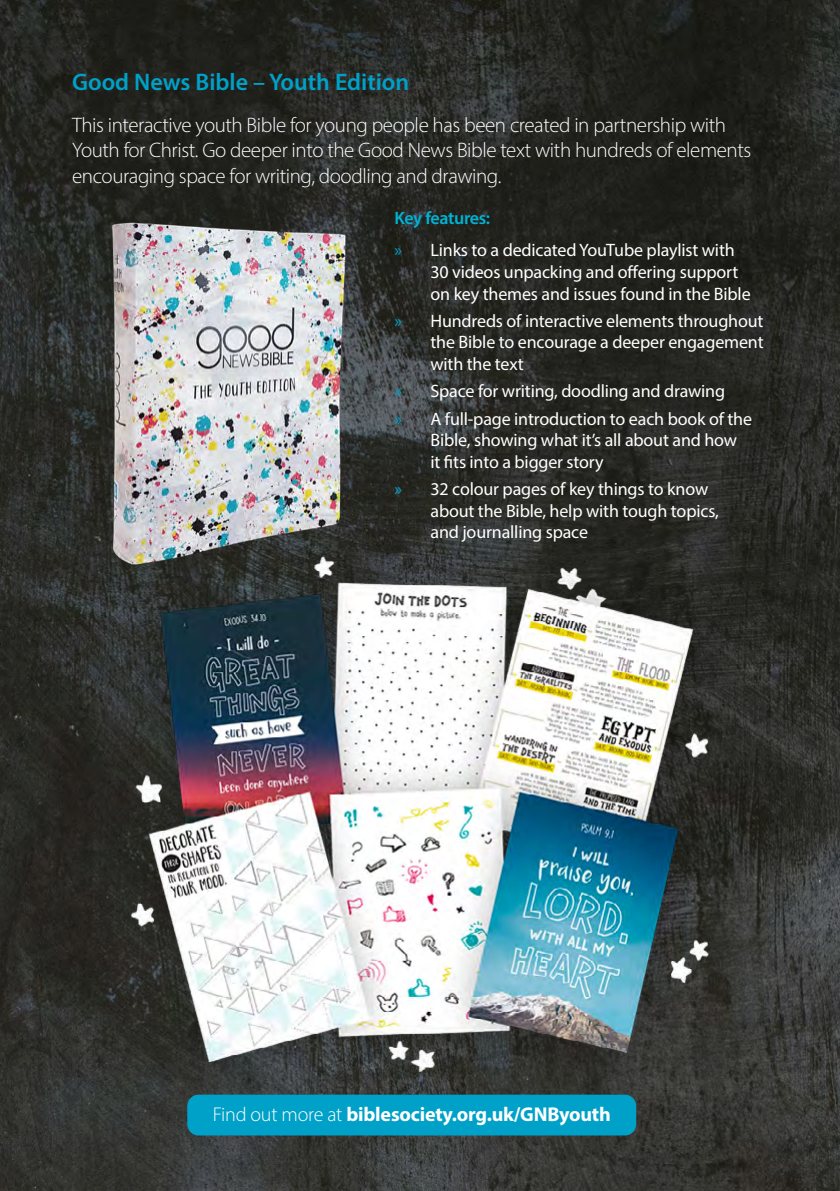
<style>
.page{position:relative;width:840px;height:1191px;background:#fff}
.page>*{position:absolute;margin:0;border:0;box-sizing:border-box;transform-origin:0 0}
.t1{font:600 24px "Myriad Pro";color:#00a1c8}
.t2{font:300 21px/25.2px "Myriad Pro";letter-spacing:-.02em;color:#fff}
.t3{font:700 20px "Myriad Pro";letter-spacing:-.01em;color:#fff}
.t4{font:18px/21.6px "Myriad Pro";letter-spacing:-.01em;color:#fff}
.s1{font-weight:600;color:#00b3d4}
.s2{color:#00a1c8}
.s3{font-weight:300}
</style>
<div class="page">
<img style="left:0;top:0;width:839px;height:1191px">
<img style="left:82px;top:204px;width:282px;height:365px">
<img style="left:117px;top:549px;width:605px;height:527px">
<div style="left:187px;top:1094px;width:449px;height:41px;background:#00a1c8;border-radius:11px"></div>
<h1 class="t1" style="left:72px;top:67px;width:338px">Good News Bible – Youth Edition</h1>
<p class="t2" style="left:72px;top:112px;width:680px">This interactive youth Bible for young people has been created in partnership with<br>Youth for Christ. Go deeper into the Good News Bible text with hundreds of elements encouraging space for writing, doodling and drawing.</p>
<p class="t4" style="left:394px;top:201px;width:341px;line-height:32.8px"><span class="s1">Key features:<br></span><span class="s2">»</span> Links to a dedicated YouTube playlist with</p>
<p class="t4" style="left:430px;top:261px;width:321px">30 videos unpacking and offering support on key themes and issues found in the Bible</p>
<p class="t4" style="left:430px;top:310px;width:334px;text-align:justify;text-indent:-36px"><span class="s2">»</span> Hundreds of interactive elements throughout the Bible to encourage a deeper engagement with the text</p>
<p class="t4" style="left:394px;top:377px;width:359px;line-height:27.2px"><span class="s2">»</span> Space for writing, doodling and drawing<br><span class="s2">»</span> A full-page introduction to each book of the</p>
<p class="t4" style="left:430px;top:429px;width:308px">Bible, showing what it’s all about and how it fits into a bigger story</p>
<p class="t4" style="left:430px;top:478px;width:290px;text-indent:-36px"><span class="s2">»</span> 32 colour pages of key things to know about the Bible, help with tough topics, and journalling space</p>
<p class="t3" style="left:212px;top:1101px;width:399px"><span class="s3">Find out more at</span> biblesociety.org.uk/GNByouth</p>
</div>
